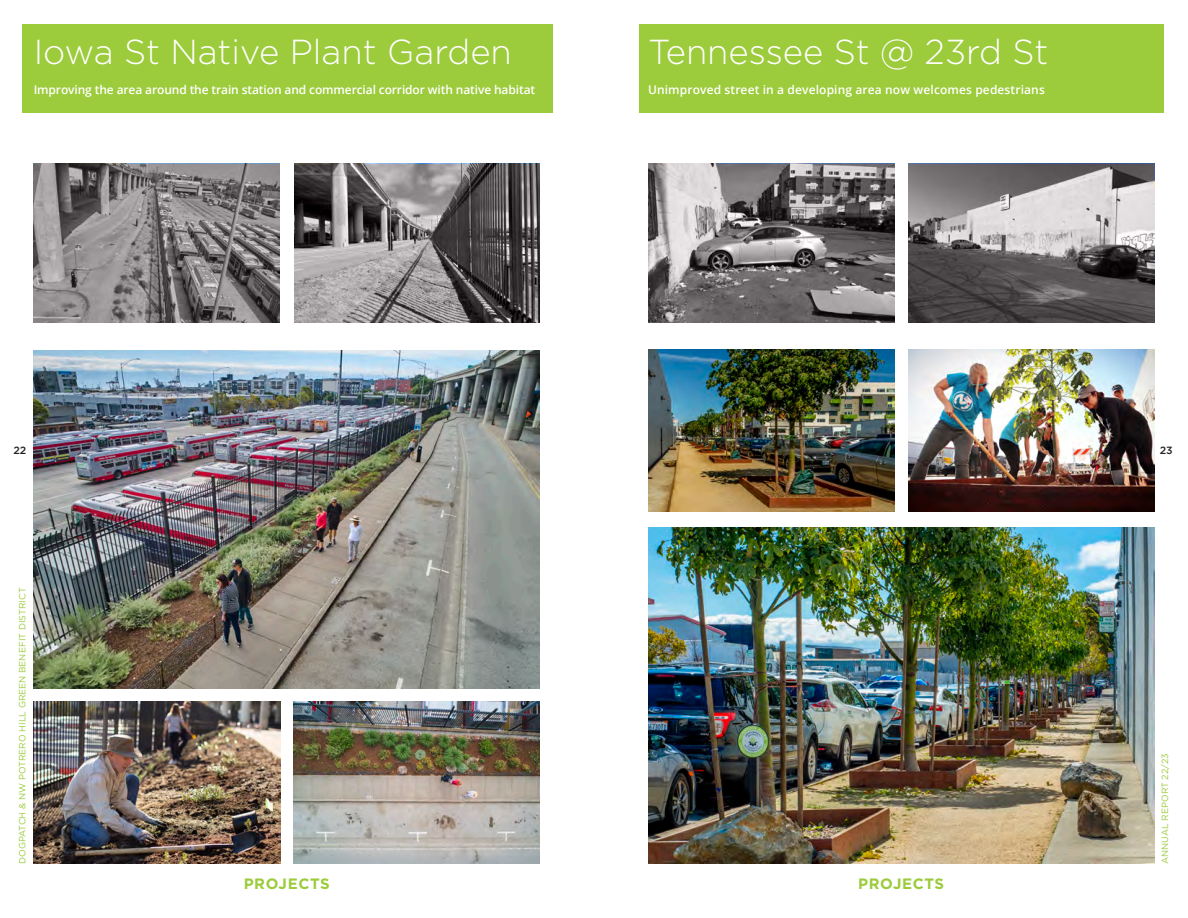
<style>
.page{position:relative;width:1188px;height:918px;background:#fff}
.page>*{position:absolute;margin:0;border:0;box-sizing:border-box;transform-origin:0 0}
.t1{font:300 34.65px "Gotham";color:#fff}
.t2{font:700 15px "Gotham";letter-spacing:.04em;color:#9ccb3b}
.t3{font:600 12px "Open Sans";letter-spacing:-.01em;color:#fff}
.t4{font:600 12px "Open Sans";letter-spacing:.01em;color:#fff}
.t5{font:500 10.5px "Gotham";color:#231f20}
.t6{font:9px "Gotham";color:#9ccb3b}
</style>
<div class="page">
<div style="left:23px;top:24px;width:530px;height:88px;background:#9ccb3b"></div>
<div style="left:639px;top:24px;width:524px;height:88px;background:#9ccb3b"></div>
<img style="left:648px;top:350px;width:246px;height:162px">
<img style="left:908px;top:350px;width:246px;height:162px">
<img style="left:648px;top:527px;width:506px;height:337px">
<img style="left:648px;top:164px;width:246px;height:159px">
<img style="left:34px;top:164px;width:246px;height:159px">
<img style="left:908px;top:164px;width:246px;height:159px">
<img style="left:294px;top:164px;width:246px;height:159px">
<img style="left:294px;top:702px;width:246px;height:162px">
<img style="left:34px;top:351px;width:506px;height:337px">
<img style="left:34px;top:702px;width:247px;height:162px">
<h1 class="t1" style="left:34px;top:33px;width:480px">Iowa St Native Plant Garden</h1>
<p class="t3" style="left:34px;top:81px;width:503px">Improving the area around the train station and commercial corridor with native habitat</p>
<h1 class="t1" style="left:648px;top:33px;width:402px">Tennessee St @ 23rd St</h1>
<p class="t4" style="left:648px;top:81px;width:398px">Unimproved street in a developing area now welcomes pedestrians</p>
<p class="t5" style="left:13px;top:444px;width:14px">22</p>
<p class="t5" style="left:1160px;top:444px;width:14px">23</p>
<p class="t6" style="left:17px;top:864px;width:278px;rotate:-90deg">DOGPATCH &amp; NW POTRERO HILL GREEN BENEFIT DISTRICT</p>
<p class="t2" style="left:244px;top:875px;width:88px">PROJECTS</p>
<p class="t2" style="left:858px;top:875px;width:88px">PROJECTS</p>
<p class="t6" style="left:1159px;top:864px;width:112px;rotate:-90deg">ANNUAL REPORT 22/23</p>
</div>
